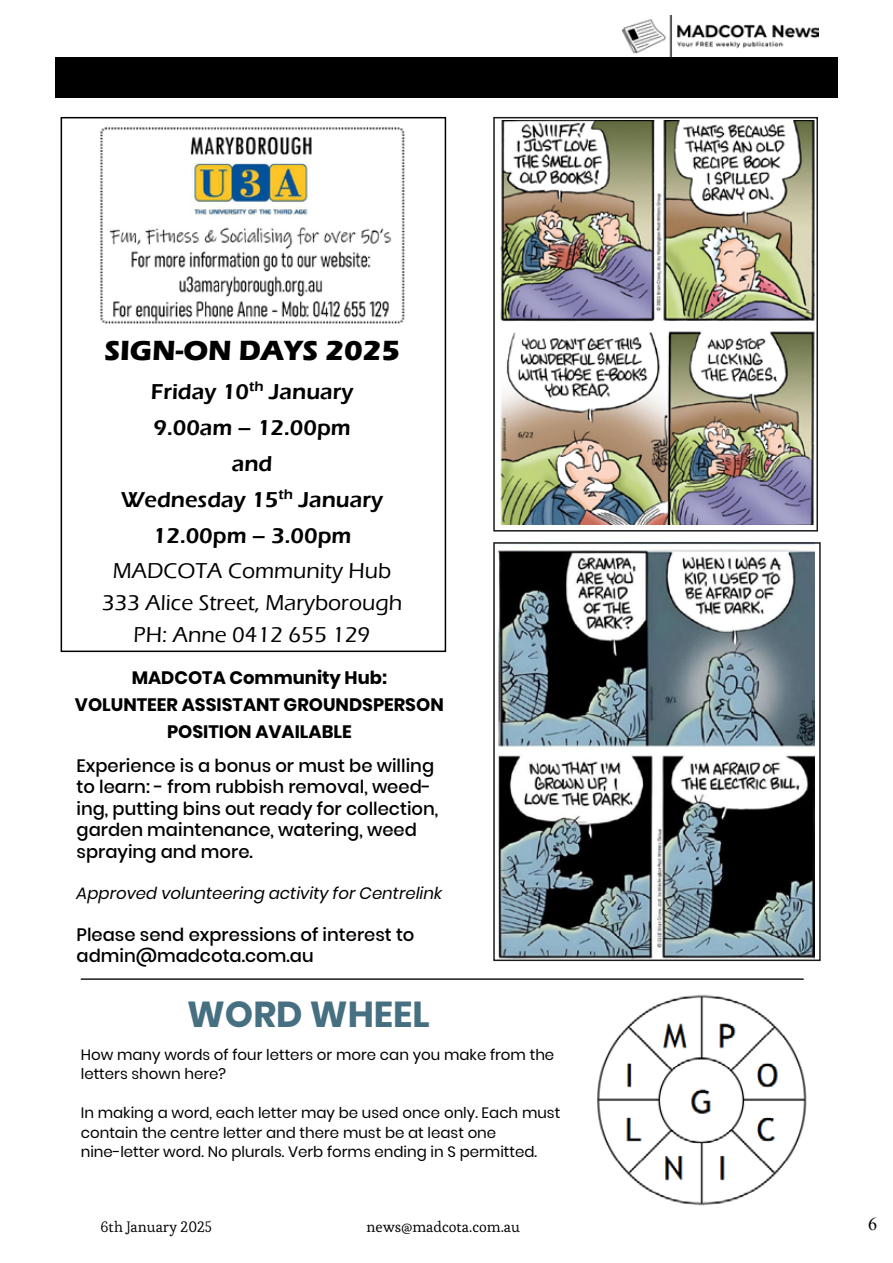
<style>
.page{position:relative;width:893px;height:1263px;background:#fff}
.page>*{position:absolute;margin:0;border:0;box-sizing:border-box;transform-origin:0 0}
.t1{font:700 36px "Poppins";color:#466f82}
.t2{font:700 28.65px "Eras ITC";color:#000}
.t3{font:600 22.2px/36px "Eras ITC";color:#000;text-align:center}
.t4{font:500 22.2px/31.8px "Eras ITC";color:#000;text-align:center}
.t5{font:500 18px/21.6px "Poppins";color:#000}
.t6{font:700 18px/27px "Poppins";color:#000;text-align:center}
.t7{font:18px "Times New Roman";color:#000}
.t8{font:italic 16.5px "Poppins";color:#000}
.t9{font:15px/19.5px "Poppins";color:#000}
.t10{font:15px "Esteban";color:#000}
</style>
<div class="page">
<img style="left:622px;top:16px;width:196px;height:41px">
<img style="left:597px;top:994px;width:210px;height:212px">
<div style="left:55px;top:57px;width:783px;height:41px;background:#000"></div>
<img style="left:100px;top:127px;width:305px;height:197px">
<div style="left:61px;top:117px;width:385px;height:535px;border:2px solid #000"></div>
<hr style="left:81px;top:978px;width:723px;height:2px;background:#1b1b1c">
<img style="left:500px;top:121px;width:315px;height:404px">
<div style="left:493px;top:117px;width:325px;height:414px;border:2px solid #1b1b1c"></div>
<img style="left:498px;top:549px;width:317px;height:409px">
<div style="left:493px;top:542px;width:328px;height:419px;border:2px solid #1b1b1c"></div>
<h2 class="t2" style="left:104px;top:334px;width:297px">SIGN-ON DAYS 2025</h2>
<h3 class="t3" style="left:121px;top:374px;width:263px">Friday 10<sup>th</sup> January<br>9.00am – 12.00pm<br>and<br>Wednesday 15<sup>th</sup> January<br>12.00pm – 3.00pm</h3>
<h3 class="t4" style="left:102px;top:555px;width:302px">MADCOTA Community Hub<br>333 Alice Street, Maryborough<br>PH: Anne 0412 655 129</h3>
<p class="t6" style="left:75px;top:665px;width:370px">MADCOTA Community Hub:<br>VOLUNTEER ASSISTANT GROUNDSPERSON<br>POSITION AVAILABLE</p>
<p class="t5" style="left:77px;top:754px;width:363px">Experience is a bonus or must be willing to learn: - from rubbish removal, weed&shy;ing, putting bins out ready for collection, garden maintenance, watering, weed spraying and more.</p>
<p class="t8" style="left:77px;top:884px;width:367px">Approved volunteering activity for Centrelink</p>
<p class="t5" style="left:77px;top:924px;width:339px">Please send expressions of interest to admin@madcota.com.au</p>
<h1 class="t1" style="left:187px;top:993px;width:244px">WORD WHEEL</h1>
<p class="t9" style="left:81px;top:1045px;width:475px">How many words of four letters or more can you make from the letters shown here?</p>
<p class="t9" style="left:81px;top:1103px;width:481px">In making a word, each letter may be used once only. Each must contain the centre letter and there must be at least one nine-letter word. No plurals. Verb forms ending in S permitted.</p>
<p class="t10" style="left:101px;top:1217px;width:113px">6th January 2025</p>
<p class="t10" style="left:367px;top:1217px;width:155px">news@madcota.com.au</p>
<p class="t7" style="left:868px;top:1211px;width:10px">6</p>
</div>
